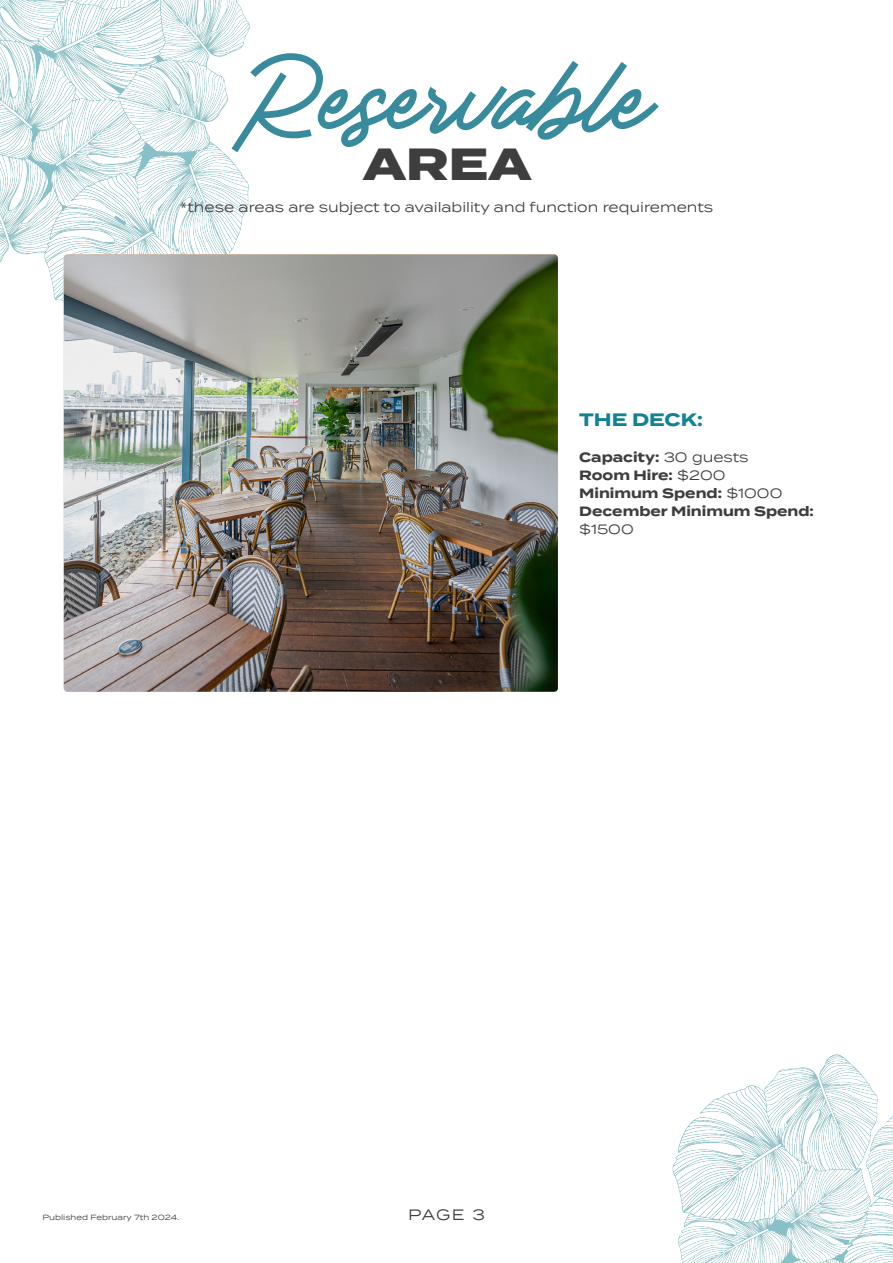
<style>
.page{position:relative;width:893px;height:1263px;background:#fff}
.page>*{position:absolute;margin:0;border:0;box-sizing:border-box;transform-origin:0 0}
.t1{font:77.1px "Socialist";color:#378b9c}
.t2{font:800 45px "Termina";color:#3e3e3f}
.t3{font:700 18px "Termina";color:#138294}
.t4{font:15px "Termina";color:#3e3e3f}
.t5{font:700 13.5px/18px "Termina";color:#3e3e3f}
.t6{font:13.5px "Termina";color:#3e3e3f}
.t7{font:7.5px "Termina";color:#3a393c}
.s1{font-weight:400}
</style>
<div class="page">
<img style="left:0;top:0;width:250px;height:310px">
<img style="left:672px;top:1054px;width:221px;height:209px">
<img style="left:64px;top:254px;width:494px;height:438px">
<p class="t1" style="left:239px;top:29px;width:417px">Reservable</p>
<p class="t2" style="left:363px;top:131px;width:170px">AREA</p>
<p class="t6" style="left:180px;top:197px;width:535px">*these areas are subject to availability and function requirements</p>
<p class="t3" style="left:579px;top:406px;width:125px">THE DECK:</p>
<p class="t5" style="left:579px;top:448px;width:171px">Capacity: <span class="s1">30 guests</span></p>
<p class="t5" style="left:579px;top:466px;width:236px">Room Hire: <span class="s1">$200<br></span>Minimum Spend: <span class="s1">$1000<br></span>December Minimum Spend: <span class="s1">$1500</span></p>
<p class="t7" style="left:43px;top:1212px;width:138px">Published February 7th 2024.</p>
<p class="t4" style="left:408px;top:1203px;width:78px">PAGE 3</p>
</div>
